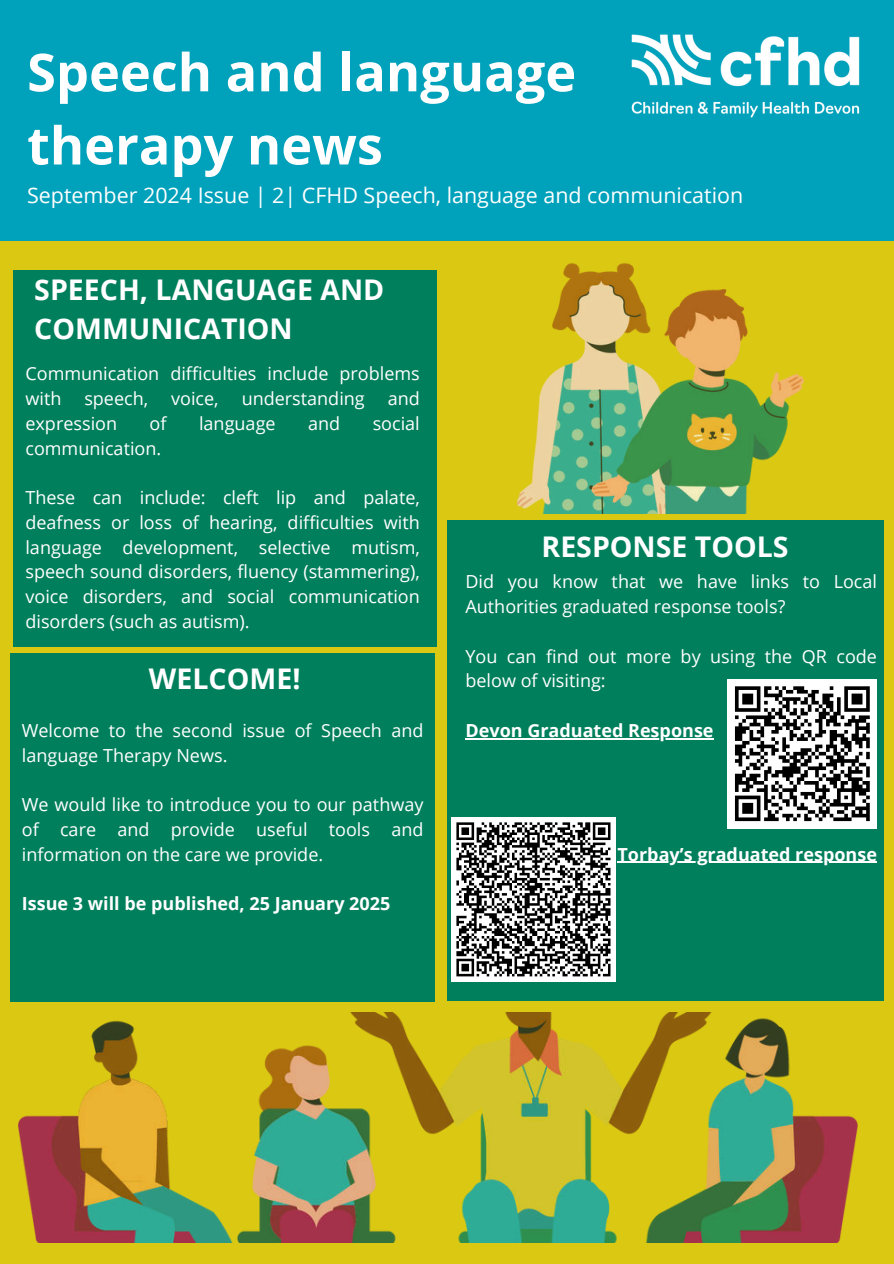
<style>
.page{position:relative;width:894px;height:1264px;background:#fff}
.page>*{position:absolute;margin:0;border:0;box-sizing:border-box;transform-origin:0 0}
.t1{font:700 52.2px/73.2px "Open Sans";color:#fff}
.t2{font:700 28.5px/39.3px "Open Sans";color:#fff}
.t3{font:21.45px "Open Sans";color:#fff}
.t4{font:18px/24.8px "Open Sans";color:#fff}
.t5{font:700 18px "Open Sans";color:#fff}
</style>
<div class="page">
<div style="left:0;top:0;width:893px;height:1263px;background:#dac813"></div>
<img style="left:517px;top:263px;width:286px;height:251px">
<img style="left:18px;top:1012px;width:838px;height:230px">
<div style="left:13px;top:270px;width:423px;height:376px;background:#007f5c"></div>
<div style="left:10px;top:653px;width:424px;height:348px;background:#007f5c"></div>
<div style="left:0;top:0;width:893px;height:241px;background:#00a1bb"></div>
<img style="left:631px;top:34px;width:229px;height:84px">
<div style="left:446px;top:520px;width:437px;height:481px;background:#007f5c"></div>
<hr style="left:465px;top:738px;width:248px;height:1px;background:#fff">
<hr style="left:617px;top:861px;width:259px;height:1px;background:#fff">
<div style="left:727px;top:679px;width:149px;height:149px;background:#fff"></div>
<svg style="left:735px;top:686px;width:135px;height:136px"></svg>
<div style="left:451px;top:817px;width:164px;height:164px;background:#fff"></div>
<svg style="left:456px;top:822px;width:155px;height:155px"></svg>
<h1 class="t1" style="left:27px;top:34px;width:550px">Speech and language therapy news</h1>
<p class="t3" style="left:27px;top:181px;width:717px">September 2024 Issue | 2| CFHD Speech, language and communication</p>
<h2 class="t2" style="left:34px;top:269px;width:351px">SPEECH, LANGUAGE AND<br>COMMUNICATION</h2>
<p class="t4" style="left:25px;top:361px;width:396px">Communication difficulties include problems with</p>
<p class="t4" style="left:84px;top:385px;width:65px">speech,</p>
<p class="t4" style="left:171px;top:385px;width:49px">voice,</p>
<p class="t4" style="left:241px;top:385px;width:125px">understanding</p>
<p class="t4" style="left:387px;top:385px;width:34px">and</p>
<p class="t4" style="left:25px;top:410px;width:93px">expression</p>
<p class="t4" style="left:150px;top:410px;width:18px">of</p>
<p class="t4" style="left:199px;top:410px;width:78px">language</p>
<p class="t4" style="left:308px;top:410px;width:34px">and</p>
<p class="t4" style="left:372px;top:410px;width:49px">social</p>
<p class="t4" style="left:25px;top:435px;width:137px">communication.</p>
<p class="t4" style="left:25px;top:484px;width:396px;text-align:justify">These can include: cleft lip and palate, deafness or loss of hearing, difficulties with language development, selective mutism, speech sound disorders, fluency (stammering), voice disorders, and social communication disorders (such as autism).</p>
<h2 class="t2" style="left:149px;top:658px;width:153px">WELCOME!</h2>
<p class="t4" style="left:22px;top:717px;width:403px">Welcome to the second issue of Speech and language Therapy News.</p>
<p class="t4" style="left:22px;top:791px;width:403px;text-align:justify">We would like to introduce you to our pathway of care and provide useful tools and information on the care we provide.</p>
<p class="t5" style="left:22px;top:891px;width:370px">Issue 3 will be published, 25 January 2025</p>
<h2 class="t2" style="left:541px;top:526px;width:248px">RESPONSE TOOLS</h2>
<p class="t4" style="left:465px;top:569px;width:413px">Did you know that we have links to Local<br>Authorities graduated response tools?</p>
<p class="t4" style="left:465px;top:643px;width:413px">You can find out more by using the QR code below of visiting:</p>
<p class="t5" style="left:465px;top:717px;width:249px">Devon Graduated Response</p>
<p class="t5" style="left:617px;top:841px;width:261px">Torbay’s graduated response</p>
</div>
